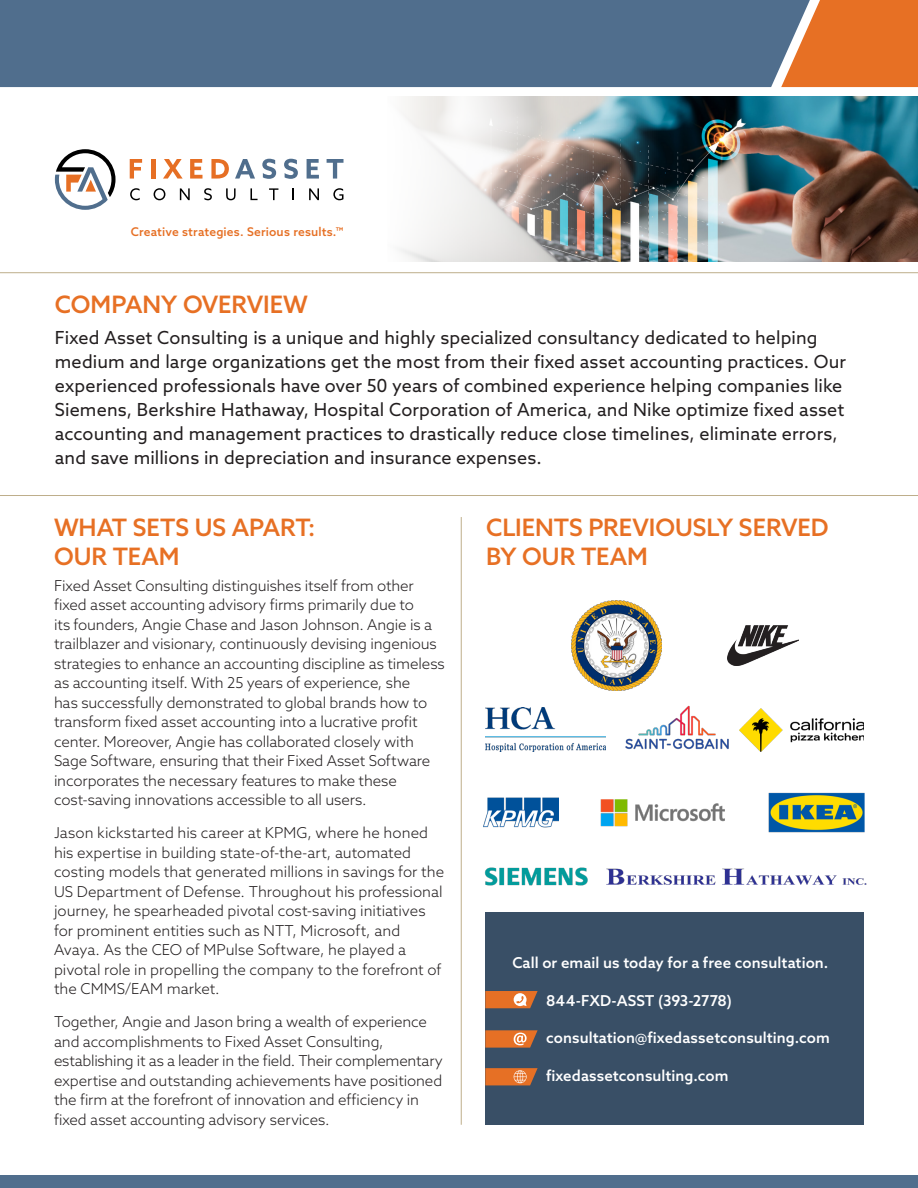
<style>
.page{position:relative;width:918px;height:1188px;background:#fff}
.page>*{position:absolute;margin:0;border:0;box-sizing:border-box;transform-origin:0 0}
.H_01{font:500 24px/28.5px "Azo Sans";color:#e77024}
.Intro{font:18px/24px "Azo Sans";letter-spacing:.005em;color:#231f20}
.Body{font:300 15px/19.5px "Azo Sans";letter-spacing:-.005em;color:#231f20}
.SH_01{font:500 15px "Azo Sans";letter-spacing:.005em;color:#fff}
.Tagline{font:500 12px "Azo Sans";letter-spacing:.015em;color:#e67025}
</style>
<div class="page">
<div style="left:810px;top:0;width:108px;height:87px;background:#e77024"></div>
<div style="left:0;top:0;width:810px;height:87px;background:#506e8d"></div>
<svg style="left:55px;top:149px;width:61px;height:61px"></svg>
<svg style="left:130px;top:159px;width:12px;height:20px"></svg>
<hr style="left:151px;top:159px;width:4px;height:20px;background:#e66f24">
<svg style="left:163px;top:159px;width:20px;height:20px"></svg>
<svg style="left:190px;top:159px;width:12px;height:20px"></svg>
<svg style="left:211px;top:159px;width:18px;height:20px"></svg>
<svg style="left:235px;top:159px;width:20px;height:20px"></svg>
<svg style="left:262px;top:159px;width:14px;height:20px"></svg>
<svg style="left:284px;top:159px;width:14px;height:20px"></svg>
<svg style="left:307px;top:159px;width:12px;height:20px"></svg>
<svg style="left:327px;top:159px;width:16px;height:20px"></svg>
<svg style="left:130px;top:188px;width:10px;height:12px"></svg>
<svg style="left:154px;top:188px;width:11px;height:12px"></svg>
<svg style="left:180px;top:188px;width:10px;height:12px"></svg>
<svg style="left:204px;top:188px;width:8px;height:12px"></svg>
<svg style="left:226px;top:188px;width:10px;height:12px"></svg>
<svg style="left:250px;top:188px;width:8px;height:12px"></svg>
<svg style="left:269px;top:188px;width:9px;height:12px"></svg>
<svg style="left:293px;top:188px;width:1px;height:12px"></svg>
<svg style="left:309px;top:188px;width:10px;height:12px"></svg>
<svg style="left:333px;top:188px;width:10px;height:12px"></svg>
<hr style="left:461px;top:517px;width:1px;height:608px;background:#beae8b">
<div style="left:0;top:1176px;width:918px;height:12px;background:#506e8d"></div>
<hr style="left:0;top:272px;width:918px;height:1px;background:#beae8b">
<hr style="left:0;top:495px;width:918px;height:1px;background:#beae8b">
<img style="left:399px;top:96px;width:519px;height:165px">
<img style="left:606px;top:868px;width:261px;height:17px">
<img style="left:484px;top:867px;width:104px;height:19px">
<img style="left:486px;top:707px;width:120px;height:45px">
<img style="left:625px;top:705px;width:104px;height:45px">
<img style="left:739px;top:709px;width:125px;height:43px">
<img style="left:572px;top:600px;width:90px;height:90px">
<img style="left:728px;top:625px;width:71px;height:40px">
<img style="left:769px;top:792px;width:95px;height:41px">
<img style="left:484px;top:797px;width:74px;height:31px">
<img style="left:600px;top:799px;width:125px;height:28px">
<div style="left:485px;top:912px;width:378px;height:213px;background:#394f66"></div>
<svg style="left:485px;top:1030px;width:53px;height:18px"></svg>
<svg style="left:485px;top:991px;width:53px;height:17px"></svg>
<svg style="left:485px;top:1068px;width:53px;height:17px"></svg>
<p class="Tagline" style="left:131px;top:223px;width:214px">Creative strategies. Serious results.™</p>
<p class="H_01" style="left:55px;top:290px;width:255px">COMPANY OVERVIEW</p>
<p class="Intro" style="left:55px;top:325px;width:793px">Fixed Asset Consulting is a unique and highly specialized consultancy dedicated to helping medium and large organizations get the most from their fixed asset accounting practices. Our experienced professionals have over 50 years of combined experience helping companies like Siemens, Berkshire Hathaway, Hospital Corporation of America, and Nike optimize fixed asset accounting and management practices to drastically reduce close timelines, eliminate errors, and save millions in depreciation and insurance expenses.</p>
<p class="H_01" style="left:54px;top:513px;width:263px">WHAT SETS US APART:<br>OUR TEAM</p>
<p class="Body" style="left:54px;top:575px;width:392px">Fixed Asset Consulting distinguishes itself from other fixed asset accounting advisory firms primarily due to<br>its founders, Angie Chase and Jason Johnson. Angie is a trailblazer and visionary, continuously devising ingenious strategies to enhance an accounting discipline as timeless as accounting itself. With 25 years of experience, she<br>has successfully demonstrated to global brands how to transform fixed asset accounting into a lucrative profit center. Moreover, Angie has collaborated closely with Sage Software, ensuring that their Fixed Asset Software incorporates the necessary features to make these cost-saving innovations accessible to all users.</p>
<p class="Body" style="left:54px;top:823px;width:392px">Jason kickstarted his career at KPMG, where he honed his expertise in building state-of-the-art, automated costing models that generated millions in savings for the US Department of Defense. Throughout his professional journey, he spearheaded pivotal cost-saving initiatives for prominent entities such as NTT, Microsoft, and Avaya. As the CEO of MPulse Software, he played a pivotal role in propelling the company to the forefront of the CMMS/EAM market.</p>
<p class="Body" style="left:54px;top:1012px;width:390px">Together, Angie and Jason bring a wealth of experience and accomplishments to Fixed Asset Consulting, establishing it as a leader in the field. Their complementary expertise and outstanding achievements have positioned the firm at the forefront of innovation and efficiency in fixed asset accounting advisory services.</p>
<p class="H_01" style="left:486px;top:513px;width:344px">CLIENTS PREVIOUSLY SERVED<br>BY OUR TEAM</p>
<p class="SH_01" style="left:512px;top:953px;width:318px">Call or email us today for a free consultation.</p>
<p class="SH_01" style="left:546px;top:990px;width:187px">844-FXD-ASST (393-2778)</p>
<p class="SH_01" style="left:546px;top:1028px;width:285px">consultation@fixedassetconsulting.com</p>
<p class="SH_01" style="left:546px;top:1065px;width:184px">fixedassetconsulting.com</p>
</div>
